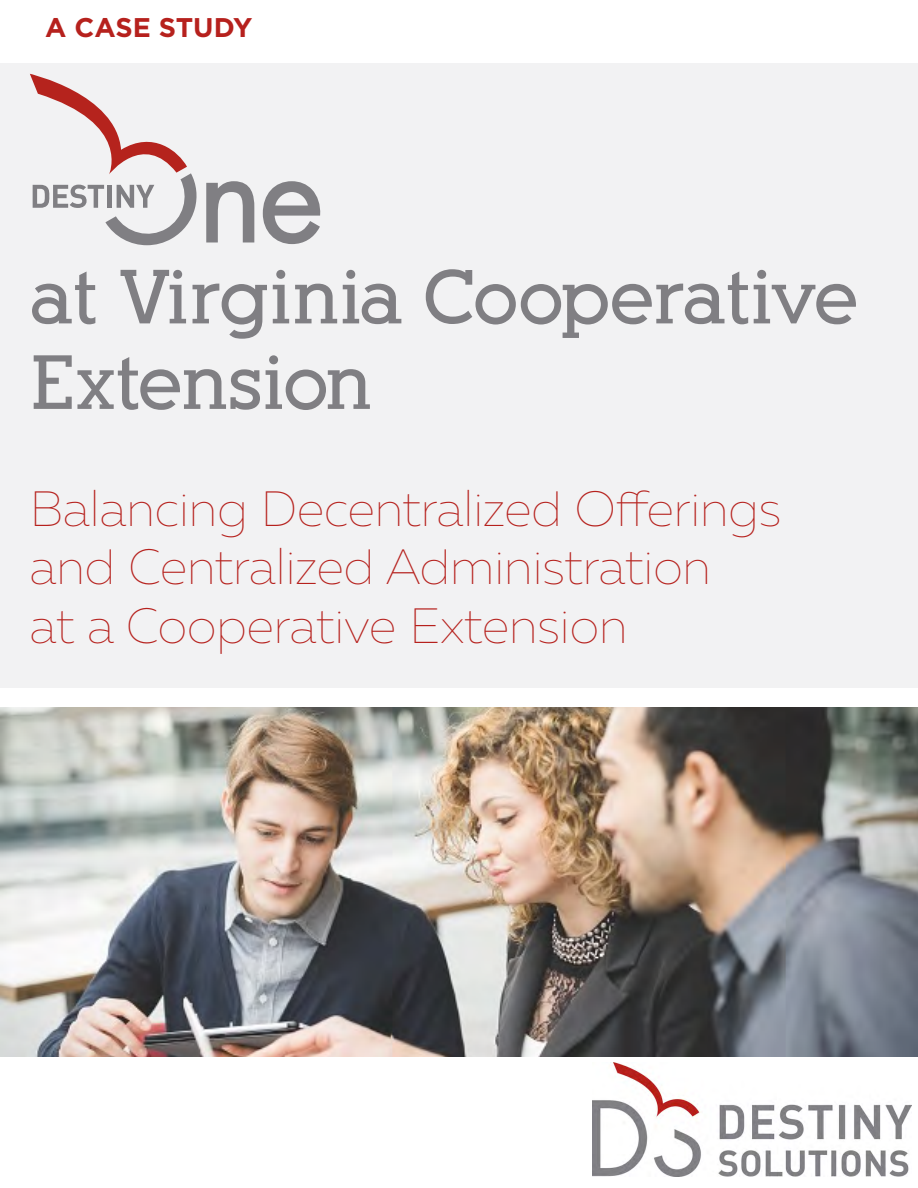
<style>
.page{position:relative;width:918px;height:1188px;background:#fff}
.page>*{position:absolute;margin:0;border:0;box-sizing:border-box;transform-origin:0 0}
.t1{font:700 75px/85.5px "Alexandria FLF";color:#807f83}
.t2{font:49.5px/58.5px "Muller Thin DEMO";color:#b6211d}
.t3{font:700 27px "Gotham";color:#b6211d}
</style>
<div class="page">
<div style="left:0;top:63px;width:918px;height:625px;background:#f2f2f3"></div>
<svg style="left:206px;top:181px;width:48px;height:61px"></svg>
<svg style="left:263px;top:181px;width:57px;height:63px"></svg>
<svg style="left:30px;top:74px;width:167px;height:171px"></svg>
<img style="left:0;top:707px;width:918px;height:350px">
<img style="left:592px;top:1062px;width:319px;height:115px">
<p class="t3" style="left:45px;top:12px;width:209px">A CASE STUDY</p>
<h1 class="t1" style="left:30px;top:255px;width:829px">at Virginia Cooperative<br>Extension</h1>
<p class="t2" style="left:30px;top:478px;width:753px">Balancing Decentralized Offerings and Centralized Administration<br>at a Cooperative Extension</p>
</div>
